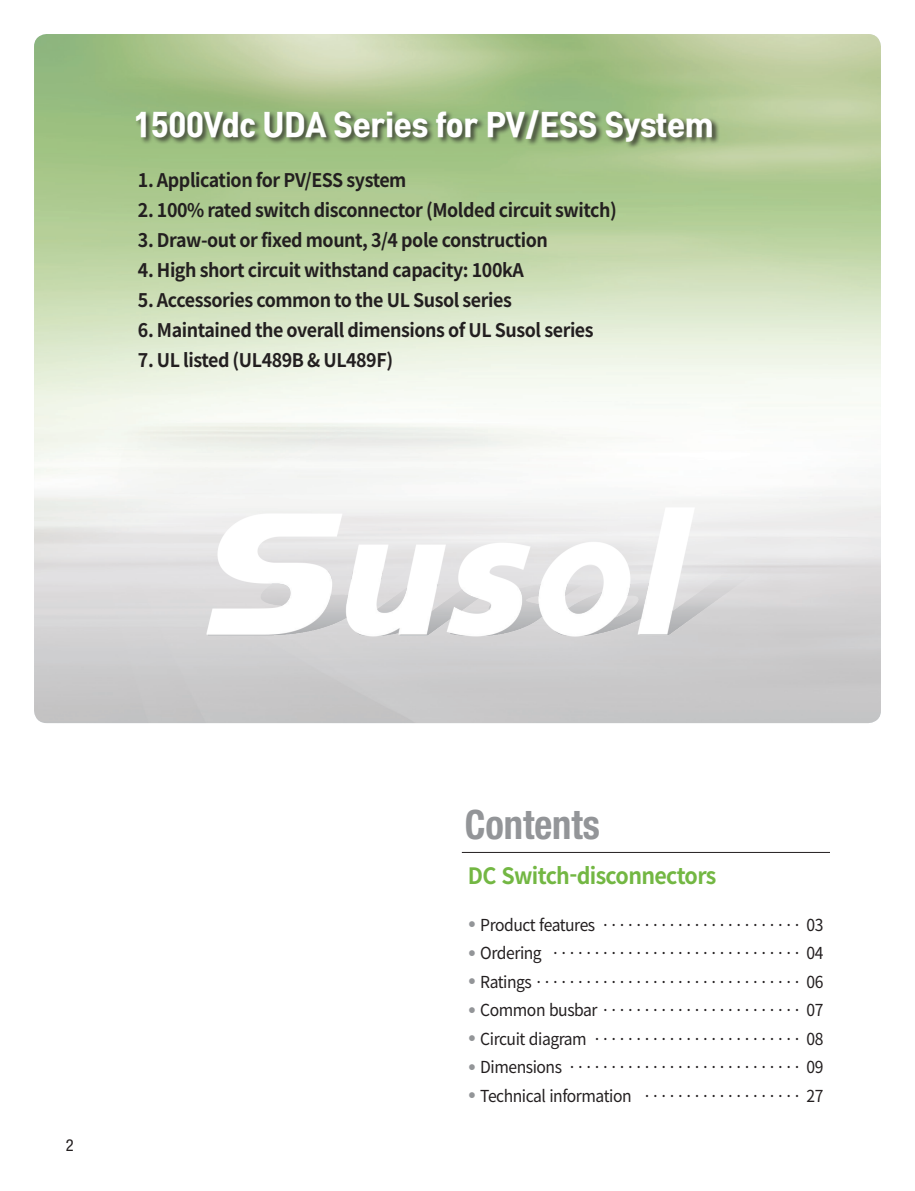
<style>
.page{position:relative;width:915px;height:1191px;background:#fff}
.page>*{position:absolute;margin:0;border:0;box-sizing:border-box;transform-origin:0 0}
.t1{font:700 condensed 40.5px "Helvetica Neue";color:#939598;scale:.95 1}
.t2{font:31.5px "Rix Head EB";letter-spacing:-.01em;color:#fff;scale:.95 1}
.t3{font:700 22.5px "Noto Sans CJ Kkr";letter-spacing:-.03em;color:#73b743;scale:.95 1}
.t4{font:700 18.75px "Noto Sans CJ Kkr";letter-spacing:-.025em;color:#231f20;scale:.95 1}
.t5{font:16.5px "Noto Sans CJ Kkr";letter-spacing:-.03em;color:#231f20;scale:.95 1}
.t6{font:condensed 16.5px "Helvetica Neue";color:#231f20}
.s1{font-family:"Helvetica Neue";color:#939598}
</style>
<div class="page">
<div style="left:134px;top:109px;width:585px;height:41px;background:#231f20;opacity:.75"></div>
<hr style="left:461px;top:852px;width:368px;height:1px;background:#231f20">
<img style="left:165px;top:460px;width:618px;height:215px">
<h2 class="t2" style="left:133px;top:105px;width:612px">1500Vdc UDA Series for PV/ESS System</h2>
<p class="t4" style="left:138px;top:169px;width:284px">1. Application for PV/ESS system</p>
<p class="t4" style="left:138px;top:199px;width:505px">2. 100% rated switch disconnector (Molded circuit switch)</p>
<p class="t4" style="left:138px;top:229px;width:433px">3. Draw-out or fixed mount, 3/4 pole construction</p>
<p class="t4" style="left:138px;top:259px;width:407px">4. High short circuit withstand capacity: 100kA</p>
<p class="t4" style="left:138px;top:289px;width:395px">5. Accessories common to the UL Susol series</p>
<p class="t4" style="left:138px;top:319px;width:481px">6. Maintained the overall dimensions of UL Susol series</p>
<p class="t4" style="left:138px;top:349px;width:270px">7. UL listed (UL489B &amp; UL489F)</p>
<p class="t6" style="left:66px;top:1136px;width:9px">2</p>
<h1 class="t1" style="left:464px;top:800px;width:144px">Contents</h1>
<h3 class="t3" style="left:468px;top:863px;width:263px">DC Switch-disconnectors</h3>
<p class="t5" style="left:468px;top:915px;width:375px"><span class="s1">•</span> Product features ························· 03</p>
<p class="t5" style="left:468px;top:944px;width:375px"><span class="s1">•</span> Ordering · ······························ 04</p>
<p class="t5" style="left:468px;top:972px;width:375px"><span class="s1">•</span> Ratings································· 06</p>
<p class="t5" style="left:468px;top:1001px;width:375px"><span class="s1">•</span> Common busbar ························· 07</p>
<p class="t5" style="left:468px;top:1029px;width:375px"><span class="s1">•</span> Circuit diagram ·························· 08</p>
<p class="t5" style="left:468px;top:1058px;width:375px"><span class="s1">•</span> Dimensions ····························· 09</p>
<p class="t5" style="left:468px;top:1086px;width:375px"><span class="s1">•</span> Technical information · ··················· 27</p>
</div>
